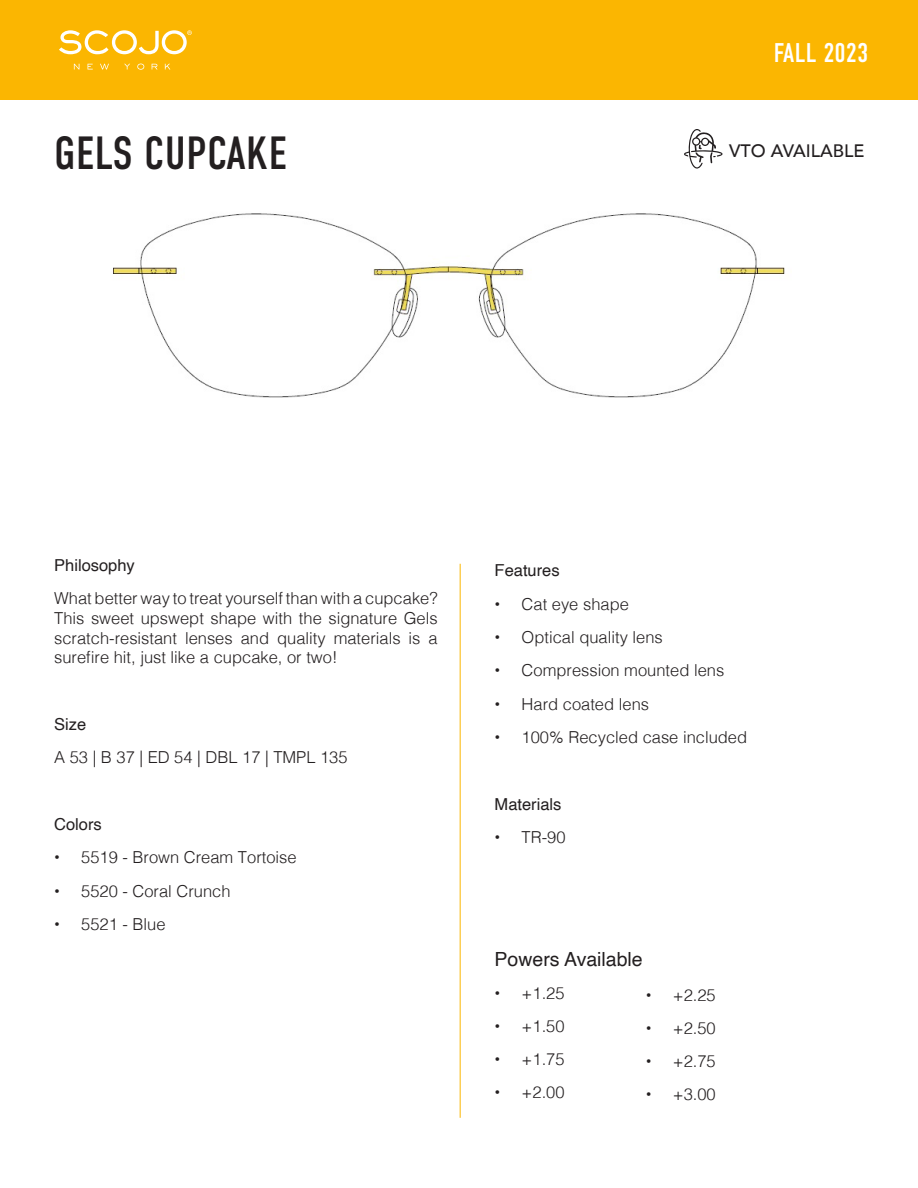
<style>
.page{position:relative;width:918px;height:1188px;background:#fff}
.page>*{position:absolute;margin:0;border:0;box-sizing:border-box;transform-origin:0 0}
.t1{font:46.5px "DIN Condensed";letter-spacing:.01em;color:#231f20}
.t2{font:27px "DIN Condensed";color:#fff}
.t3{font:19.5px "Helvetica";color:#231f20}
.t4{font:500 18px "Avenir";color:#231f20}
.t5{font:300 16.5px/19.8px "Helvetica";color:#231f20;text-align:justify}
.t6{font:16.5px "Helvetica";color:#231f20}
.s1{font-weight:400}
</style>
<div class="page">
<div style="left:0;top:0;width:918px;height:99px;background:#fbb601"></div>
<svg style="left:74px;top:64px;width:5px;height:6px"></svg>
<svg style="left:88px;top:64px;width:5px;height:6px"></svg>
<svg style="left:100px;top:64px;width:9px;height:6px"></svg>
<svg style="left:124px;top:64px;width:6px;height:6px"></svg>
<svg style="left:137px;top:64px;width:7px;height:6px"></svg>
<svg style="left:152px;top:64px;width:6px;height:6px"></svg>
<svg style="left:165px;top:64px;width:5px;height:6px"></svg>
<svg style="left:59px;top:30px;width:133px;height:24px"></svg>
<hr style="left:460px;top:564px;width:1px;height:554px;background:#fbb601">
<svg style="left:684px;top:129px;width:39px;height:40px"></svg>
<img style="left:113px;top:213px;width:672px;height:185px">
<p class="t1" style="left:54px;top:127px;width:235px">GELS CUPCAKE</p>
<h2 class="t2" style="left:774px;top:38px;width:96px">FALL 2023</h2>
<p class="t4" style="left:729px;top:135px;width:137px">VTO AVAILABLE</p>
<p class="t6" style="left:54px;top:552px;width:82px">Philosophy</p>
<p class="t5" style="left:54px;top:587px;width:385px">What better way to treat yourself than with a cupcake?<br>This sweet upswept shape with the signature Gels scratch-resistant lenses and quality materials is a surefire hit, just like a cupcake, or two!</p>
<p class="t6" style="left:54px;top:712px;width:34px">Size</p>
<p class="t5" style="left:54px;top:746px;width:295px">A 53 | B 37 | ED 54 | DBL 17 | TMPL 135</p>
<p class="t6" style="left:54px;top:811px;width:49px">Colors</p>
<p class="t5" style="left:54px;top:846px;width:244px"><span class="s1">•</span> 5519 - Brown Cream Tortoise</p>
<p class="t5" style="left:54px;top:880px;width:178px"><span class="s1">•</span> 5520 - Coral Crunch</p>
<p class="t5" style="left:54px;top:913px;width:113px"><span class="s1">•</span> 5521 - Blue</p>
<p class="t6" style="left:495px;top:558px;width:67px">Features</p>
<p class="t5" style="left:495px;top:593px;width:136px"><span class="s1">•</span> Cat eye shape</p>
<p class="t5" style="left:495px;top:626px;width:170px"><span class="s1">•</span> Optical quality lens</p>
<p class="t5" style="left:495px;top:659px;width:231px"><span class="s1">•</span> Compression mounted lens</p>
<p class="t5" style="left:495px;top:693px;width:156px"><span class="s1">•</span> Hard coated lens</p>
<p class="t5" style="left:495px;top:726px;width:254px"><span class="s1">•</span> 100% Recycled case included</p>
<p class="t6" style="left:495px;top:791px;width:68px">Materials</p>
<p class="t5" style="left:495px;top:826px;width:73px"><span class="s1">•</span> TR-90</p>
<p class="t3" style="left:495px;top:944px;width:150px">Powers Available</p>
<p class="t5" style="left:495px;top:982px;width:71px"><span class="s1">•</span> +1.25</p>
<p class="t5" style="left:495px;top:1015px;width:71px"><span class="s1">•</span> +1.50</p>
<p class="t5" style="left:495px;top:1048px;width:71px"><span class="s1">•</span> +1.75</p>
<p class="t5" style="left:495px;top:1081px;width:71px"><span class="s1">•</span> +2.00</p>
<p class="t5" style="left:646px;top:984px;width:71px"><span class="s1">•</span> +2.25</p>
<p class="t5" style="left:646px;top:1017px;width:71px"><span class="s1">•</span> +2.50</p>
<p class="t5" style="left:646px;top:1050px;width:71px"><span class="s1">•</span> +2.75</p>
<p class="t5" style="left:646px;top:1083px;width:71px"><span class="s1">•</span> +3.00</p>
</div>
